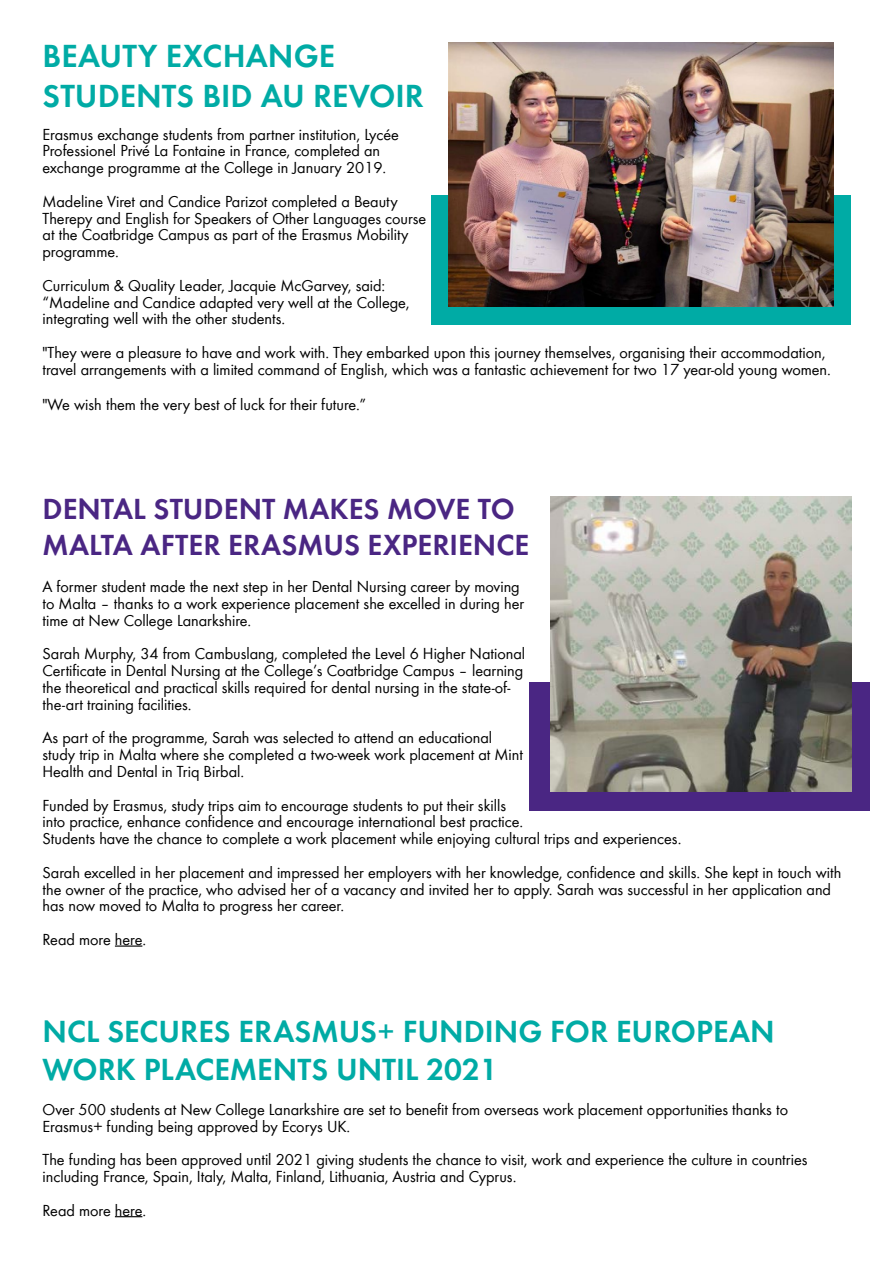
<style>
.page{position:relative;width:893px;height:1263px;background:#fff}
.page>*{position:absolute;margin:0;border:0;box-sizing:border-box;transform-origin:0 0}
.t1{font:33px/39.6px "Futura Dem";color:#00aba5}
.t2{font:31.5px/37.8px "Futura Dem";color:#00aba5}
.t3{font:30px/36px "Futura Dem";color:#4a2683}
.t4{font:16.5px/16.8px "Futura Boo";color:#000}
</style>
<div class="page">
<div style="left:431px;top:195px;width:419px;height:130px;background:#00aba5"></div>
<img style="left:448px;top:43px;width:385px;height:263px">
<div style="left:529px;top:682px;width:341px;height:129px;background:#4a2683"></div>
<img style="left:550px;top:497px;width:301px;height:295px">
<hr style="left:115px;top:945px;width:27px;height:2px;background:#000">
<svg style="left:115px;top:1216px;width:27px;height:1px"></svg>
<h1 class="t1" style="left:43px;top:35px;width:383px">BEAUTY EXCHANGE<br>STUDENTS BID AU REVOIR</h1>
<p class="t4" style="left:43px;top:125px;width:358px">Erasmus exchange students from partner institution, Lycée<br>Professionel Privé La Fontaine in France, completed an exchange programme at the College in January 2019.</p>
<p class="t4" style="left:43px;top:192px;width:385px">Madeline Viret and Candice Parizot completed a Beauty Therepy and English for Speakers of Other Languages course at the Coatbridge Campus as part of the Erasmus Mobility programme.</p>
<p class="t4" style="left:43px;top:276px;width:369px">Curriculum &amp; Quality Leader, Jacquie McGarvey, said: “Madeline and Candice adapted very well at the College, integrating well with the other students.</p>
<p class="t4" style="left:43px;top:343px;width:790px">"They were a pleasure to have and work with. They embarked upon this journey themselves, organising their accommodation, travel arrangements with a limited command of English, which was a fantastic achievement for two 17 year-old young women.</p>
<p class="t4" style="left:43px;top:395px;width:325px">"We wish them the very best of luck for their future.”</p>
<h3 class="t3" style="left:43px;top:489px;width:488px">DENTAL STUDENT MAKES MOVE TO<br>MALTA AFTER ERASMUS EXPERIENCE</h3>
<p class="t4" style="left:43px;top:577px;width:483px">A former student made the next step in her Dental Nursing career by moving to Malta – thanks to a work experience placement she excelled in during her time at New College Lanarkshire.</p>
<p class="t4" style="left:43px;top:645px;width:484px">Sarah Murphy, 34 from Cambuslang, completed the Level 6 Higher National Certificate in Dental Nursing at the College’s Coatbridge Campus – learning the theoretical and practical skills required for dental nursing in the state-of&shy;the-art training facilities.</p>
<p class="t4" style="left:43px;top:729px;width:482px">As part of the programme, Sarah was selected to attend an educational study trip in Malta where she completed a two-week work placement at Mint<br>Health and Dental in Triq Birbal.</p>
<p class="t4" style="left:43px;top:796px;width:640px">Funded by Erasmus, study trips aim to encourage students to put their skills<br>into practice, enhance confidence and encourage international best practice.<br>Students have the chance to complete a work placement while enjoying cultural trips and experiences.</p>
<p class="t4" style="left:43px;top:863px;width:800px">Sarah excelled in her placement and impressed her employers with her knowledge, confidence and skills. She kept in touch with the owner of the practice, who advised her of a vacancy and invited her to apply. Sarah was successful in her application and has now moved to Malta to progress her career.</p>
<p class="t4" style="left:43px;top:930px;width:105px">Read more here.</p>
<h2 class="t2" style="left:43px;top:1011px;width:734px">NCL SECURES ERASMUS+ FUNDING FOR EUROPEAN<br>WORK PLACEMENTS UNTIL 2021</h2>
<p class="t4" style="left:43px;top:1100px;width:747px">Over 500 students at New College Lanarkshire are set to benefit from overseas work placement opportunities thanks to<br>Erasmus+ funding being approved by Ecorys UK.</p>
<p class="t4" style="left:43px;top:1150px;width:766px">The funding has been approved until 2021 giving students the chance to visit, work and experience the culture in countries including France, Spain, Italy, Malta, Finland, Lithuania, Austria and Cyprus.</p>
<p class="t4" style="left:43px;top:1201px;width:105px">Read more here.</p>
</div>
